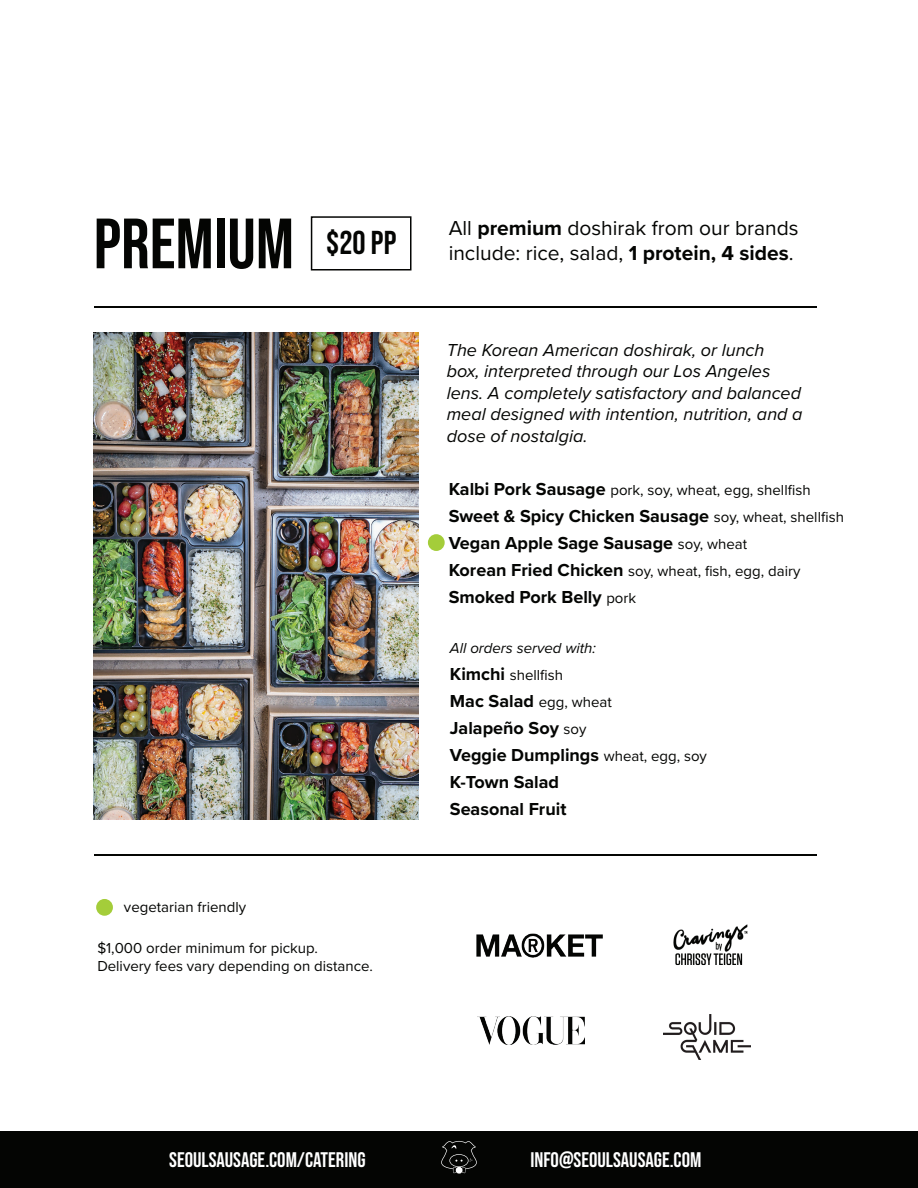
<style>
.page{position:relative;width:918px;height:1188px;background:#fff}
.page>*{position:absolute;margin:0;border:0;box-sizing:border-box;transform-origin:0 0}
.t1{font:70.95px "Bebas Neue";color:#040503}
.t2{font:33px "Bebas Neue";color:#040503}
.t3{font:21px/25.2px "Proxima Nova";color:#040503}
.t4{font:21px "Bebas Neue";color:#fff}
.t5{font:italic 18px/21.6px "Proxima Nova";color:#040503}
.t6{font:700 18px/27px "Proxima Nova";color:#040503}
.t7{font:15px/18px "Proxima Nova";color:#040503}
.t8{font:italic 15px/27px "Proxima Nova";color:#040503}
.s1{font-weight:700}
.s2{font-weight:700;font-size:18px}
.s3{font-weight:400;font-size:15px}
.s4{font-weight:700;font-style:normal;font-size:18px}
.s5{font-style:normal}
</style>
<div class="page">
<div style="left:0;top:1132px;width:918px;height:56px;background:#040503"></div>
<svg style="left:441px;top:1141px;width:36px;height:32px"></svg>
<div style="left:456px;top:1167px;width:7px;height:7px;border:3px solid #fff;border-radius:50%"></div>
<div style="left:311px;top:216px;width:101px;height:55px;border:2px solid #040503"></div>
<hr style="left:94px;top:306px;width:722px;height:1px;background:#040503">
<hr style="left:94px;top:854px;width:722px;height:2px;background:#040503">
<img style="left:94px;top:333px;width:324px;height:486px">
<div style="left:96px;top:899px;width:17px;height:17px;background:#a4cd3a;border-radius:50%"></div>
<div style="left:428px;top:534px;width:17px;height:17px;background:#a4cd3a;border-radius:50%"></div>
<img style="left:477px;top:933px;width:126px;height:24px">
<img style="left:664px;top:1014px;width:86px;height:45px">
<img style="left:479px;top:1017px;width:106px;height:28px">
<img style="left:673px;top:924px;width:75px;height:41px">
<h1 class="t1" style="left:94px;top:204px;width:202px">PREMIUM</h1>
<p class="t7" style="left:124px;top:898px;width:124px">vegetarian friendly</p>
<h2 class="t2" style="left:326px;top:224px;width:72px">$20 pp</h2>
<h3 class="t3" style="left:449px;top:214px;width:351px">All <span class="s1">premium</span> doshirak from our brands include: rice, salad, <span class="s1">1 protein, 4 sides</span>.</h3>
<p class="t5" style="left:447px;top:338px;width:357px">The Korean American doshirak, or lunch<br>box, interpreted through our Los Angeles lens. A completely satisfactory and balanced meal designed with intention, nutrition, and a dose of nostalgia.</p>
<p class="t7" style="left:449px;top:480px;width:363px"><span class="s2">Kalbi Pork Sausage</span> pork, soy, wheat, egg, shellfish</p>
<p class="t6" style="left:449px;top:502px;width:397px">Sweet &amp; Spicy Chicken Sausage <span class="s3">soy, wheat, shellfish<br></span>Vegan Apple Sage Sausage <span class="s3">soy, wheat</span></p>
<p class="t7" style="left:449px;top:561px;width:353px"><span class="s2">Korean Fried Chicken</span> soy, wheat, fish, egg, dairy</p>
<p class="t6" style="left:449px;top:583px;width:189px">Smoked Pork Belly <span class="s3">pork</span></p>
<p class="t8" style="left:450px;top:634px;width:163px">All orders served with:<br><span class="s4">Kimchi</span> <span class="s5">shellfish<br></span><span class="s4">Mac Salad</span> <span class="s5">egg, wheat</span></p>
<p class="t6" style="left:450px;top:714px;width:259px">Jalapeño Soy <span class="s3">soy<br></span>Veggie Dumplings <span class="s3">wheat, egg, soy<br></span>K-Town Salad<br>Seasonal Fruit</p>
<p class="t7" style="left:97px;top:938px;width:277px">$1,000 order minimum for pickup.<br>Delivery fees vary depending on distance.</p>
<h3 class="t4" style="left:169px;top:1149px;width:198px">SEOULSAUSAGE.COM/CATERING</h3>
<h3 class="t4" style="left:530px;top:1148px;width:172px">INFO@SEOULSAUSAGE.COM</h3>
</div>
